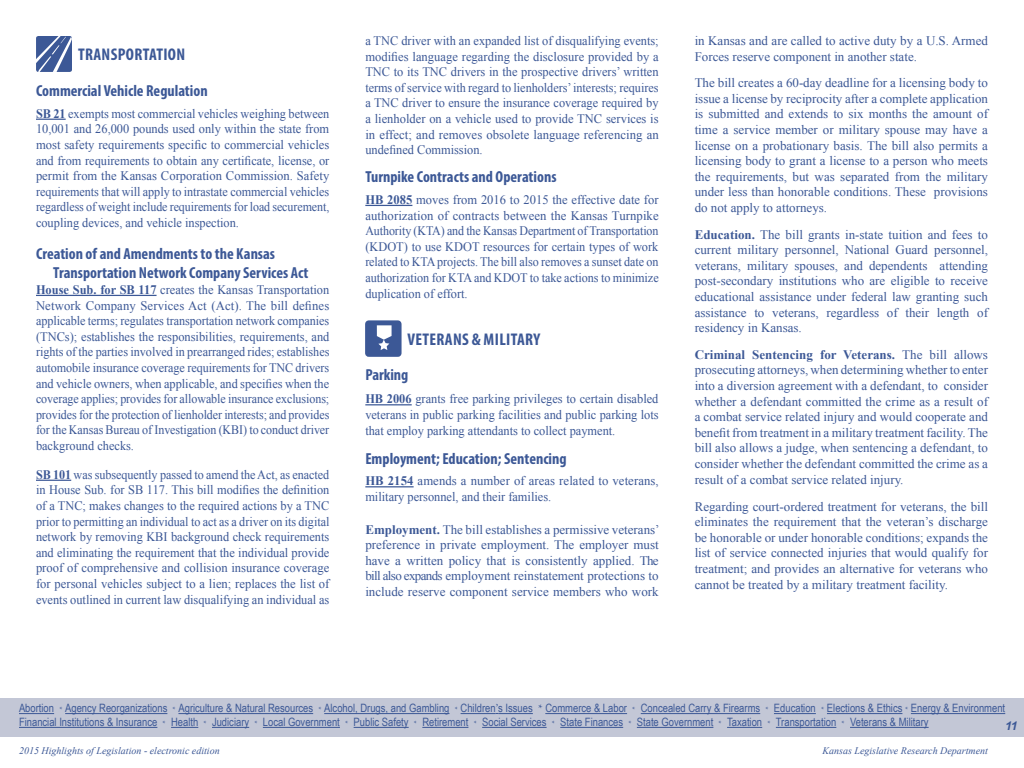
<style>
.page{position:relative;width:1024px;height:768px;background:#fff}
.page>*{position:absolute;margin:0;border:0;box-sizing:border-box;transform-origin:0 0}
.t1{font:700 condensed 17px "Myriad Pro";letter-spacing:.02em;color:#3c5896}
.h2sq{font:700 condensed 16px/19.2px "Myriad Pro";color:#3c5896}
.p1bsq{font:13px/15.6px "Times New Roman";color:#3c5896;text-align:justify}
.P5_-_bold_underlined{font:13px/15.6px "Times New Roman";letter-spacing:-.005em;color:#3c5896;text-align:justify;scale:.95 1}
.P2_-_2_bold_underlin{font:13px/15.6px "Times New Roman";color:#3c5896;text-align:justify;scale:.93 1}
.p1sq{font:13px/15.6px "Times New Roman";color:#3c5896;text-align:justify}
.p2sq{font:13px/15.6px "Times New Roman";color:#3c5896;text-align:justify;scale:.94 1}
.P2_-_2_bold_underlin-2{font:13px/15.6px "Times New Roman";color:#3c5896;text-align:justify;scale:.95 1}
.p2sq-2{font:13px/15.6px "Times New Roman";color:#3c5896;text-align:justify;scale:.96 1}
.p1{font:13px/15.6px "Times New Roman";color:#3c5896;text-align:justify}
.p2sq-3{font:13px/15.6px "Times New Roman";color:#3c5896;text-align:justify;scale:.95 1}
.p2sq-4{font:13px/15.6px "Times New Roman";color:#3c5896}
.t2{font:italic 700 12px "Arial";color:#3c5896}
.t3{font:11.5px/13.8px "Arial Narrow";color:#3c5896}
.t4{font:italic 10px "Times New Roman";color:#3c5896}
.s1{font-weight:700}
.s2{font-family:"Minion Pro";font-size:8px}
.s3{font-family:"Minion Pro"}
</style>
<div class="page">
<div style="left:0;top:699px;width:1024px;height:38px;background:#c3c7d6"></div>
<hr style="left:19px;top:713px;width:35px;height:1px;background:#3c5896">
<hr style="left:65px;top:713px;width:102px;height:1px;background:#3c5896">
<hr style="left:178px;top:713px;width:135px;height:1px;background:#3c5896">
<hr style="left:324px;top:713px;width:126px;height:1px;background:#3c5896">
<hr style="left:461px;top:713px;width:35px;height:1px;background:#3c5896">
<hr style="left:498px;top:713px;width:35px;height:1px;background:#3c5896">
<hr style="left:545px;top:713px;width:82px;height:1px;background:#3c5896">
<hr style="left:641px;top:713px;width:119px;height:1px;background:#3c5896">
<hr style="left:774px;top:713px;width:42px;height:1px;background:#3c5896">
<hr style="left:827px;top:713px;width:75px;height:1px;background:#3c5896">
<hr style="left:911px;top:713px;width:94px;height:1px;background:#3c5896">
<hr style="left:19px;top:727px;width:138px;height:1px;background:#3c5896">
<svg style="left:171px;top:727px;width:27px;height:1px"></svg>
<hr style="left:212px;top:727px;width:37px;height:1px;background:#3c5896">
<hr style="left:263px;top:727px;width:77px;height:1px;background:#3c5896">
<hr style="left:354px;top:727px;width:55px;height:1px;background:#3c5896">
<hr style="left:422px;top:727px;width:46px;height:1px;background:#3c5896">
<hr style="left:482px;top:727px;width:65px;height:1px;background:#3c5896">
<hr style="left:560px;top:727px;width:63px;height:1px;background:#3c5896">
<hr style="left:637px;top:727px;width:76px;height:1px;background:#3c5896">
<hr style="left:727px;top:727px;width:35px;height:1px;background:#3c5896">
<hr style="left:776px;top:727px;width:60px;height:1px;background:#3c5896">
<hr style="left:850px;top:727px;width:79px;height:1px;background:#3c5896">
<hr style="left:36px;top:119px;width:30px;height:1px;background:#3c5896">
<hr style="left:36px;top:295px;width:121px;height:1px;background:#3c5896">
<hr style="left:36px;top:480px;width:35px;height:1px;background:#3c5896">
<svg style="left:36px;top:36px;width:36px;height:36px"></svg>
<hr style="left:365px;top:205px;width:47px;height:1px;background:#3c5896">
<hr style="left:365px;top:404px;width:47px;height:1px;background:#3c5896">
<hr style="left:365px;top:486px;width:49px;height:1px;background:#3c5896">
<div style="left:367px;top:322px;width:33px;height:33px;background:#3c5896;border-radius:2px"></div>
<div style="left:365px;top:321px;width:36px;height:36px;border:3px solid #3c5896;border-radius:2px"></div>
<svg style="left:377px;top:325px;width:15px;height:25px"></svg>
<p class="t1" style="left:78px;top:44px;width:109px">TRANSPORTATION</p>
<p class="h2sq" style="left:36px;top:81px;width:173px">Commercial Vehicle Regulation</p>
<p class="p2sq" style="left:36px;top:105px;width:314px"><span class="s1">SB 21</span> exempts most commercial vehicles weighing between 10,001 and 26,000 pounds used only within the state from most safety requirements specific to commercial vehicles and from requirements to obtain any certificate, license, or permit from the Kansas Corporation Commission. Safety requirements that will apply to intrastate commercial vehicles regardless of weight include requirements for load securement, coupling devices, and vehicle inspection.</p>
<p class="h2sq" style="left:53px;top:244px;width:257px;text-indent:-17px">Creation of and Amendments to the Kansas<br>Transportation Network Company Services Act</p>
<p class="P5_-_bold_underlined" style="left:36px;top:282px;width:310px"><span class="s1">House Sub. for SB 117</span> creates the Kansas Transportation Network Company Services Act (Act). The bill defines applicable terms; regulates transportation network companies (TNCs); establishes the responsibilities, requirements, and rights of the parties involved in prearranged rides; establishes automobile insurance coverage requirements for TNC drivers and vehicle owners, when applicable, and specifies when the coverage applies; provides for allowable insurance exclusions; provides for the protection of lienholder interests; and provides for the Kansas Bureau of Investigation (KBI) to conduct driver background checks.</p>
<p class="P2_-_2_bold_underlin" style="left:36px;top:466px;width:317px"><span class="s1">SB 101</span> was subsequently passed to amend the Act, as enacted in House Sub. for SB 117. This bill modifies the definition of a TNC; makes changes to the required actions by a TNC prior to permitting an individual to act as a driver on its digital network by removing KBI background check requirements and eliminating the requirement that the individual provide proof of comprehensive and collision insurance coverage for personal vehicles subject to a lien; replaces the list of events outlined in current law disqualifying an individual as</p>
<p class="P2_-_2_bold_underlin-2" style="left:365px;top:33px;width:310px">a TNC driver with an expanded list of disqualifying events; modifies language regarding the disclosure provided by a TNC to its TNC drivers in the prospective drivers’ written terms of service with regard to lienholders’ interests; requires a TNC driver to ensure the insurance coverage required by a lienholder on a vehicle used to provide TNC services is in effect; and removes obsolete language referencing an undefined Commission.</p>
<p class="h2sq" style="left:365px;top:167px;width:193px">Turnpike Contracts and Operations</p>
<p class="p2sq-2" style="left:365px;top:192px;width:307px"><span class="s1">HB 2085</span> moves from 2016 to 2015 the effective date for authorization of contracts between the Kansas Turnpike Authority (KTA) and the Kansas Department of Transportation (KDOT) to use KDOT resources for certain types of work related to KTA projects. The bill also removes a sunset date on authorization for KTA and KDOT to take actions to minimize duplication of effort.</p>
<p class="t1" style="left:408px;top:329px;width:134px">VETERANS &amp; MILITARY</p>
<p class="h2sq" style="left:365px;top:365px;width:45px">Parking</p>
<p class="p2sq-3" style="left:365px;top:391px;width:310px"><span class="s1">HB 2006</span> grants free parking privileges to certain disabled veterans in public parking facilities and public parking lots that employ parking attendants to collect payment.</p>
<p class="h2sq" style="left:365px;top:449px;width:203px">Employment; Education; Sentencing</p>
<p class="p2sq-4" style="left:365px;top:473px;width:295px"><span class="s1">HB 2154</span> amends a number of areas related to veterans, military personnel, and their families.</p>
<p class="p1bsq" style="left:365px;top:521px;width:296px"><span class="s1">Employment.</span> The bill establishes a permissive veterans’ preference in private employment. The employer must have a written policy that is consistently applied. The bill also expands employment reinstatement protections to include reserve component service members who work</p>
<p class="p1bsq" style="left:695px;top:33px;width:295px">in Kansas and are called to active duty by a U.S. Armed<br>Forces reserve component in another state.</p>
<p class="p1sq" style="left:695px;top:75px;width:295px">The bill creates a 60-day deadline for a licensing body to issue a license by reciprocity after a complete application is submitted and extends to six months the amount of time a service member or military spouse may have a license on a probationary basis. The bill also permits a licensing body to grant a license to a person who meets the requirements, but was separated from the military under less than honorable conditions. These provisions do not apply to attorneys.</p>
<p class="p1bsq" style="left:695px;top:226px;width:295px"><span class="s1">Education.</span> The bill grants in-state tuition and fees to current military personnel, National Guard personnel, veterans, military spouses, and dependents attending post-secondary institutions who are eligible to receive educational assistance under federal law granting such assistance to veterans, regardless of their length of residency in Kansas.</p>
<p class="p1bsq" style="left:695px;top:346px;width:295px"><span class="s1">Criminal Sentencing for Veterans.</span> The bill allows prosecuting attorneys, when determining whether to enter into a diversion agreement with a defendant, to consider whether a defendant committed the crime as a result of a combat service related injury and would cooperate and benefit from treatment in a military treatment facility. The bill also allows a judge, when sentencing a defendant, to consider whether the defendant committed the crime as a result of a combat service related injury.</p>
<p class="p1" style="left:695px;top:498px;width:295px">Regarding court-ordered treatment for veterans, the bill eliminates the requirement that the veteran’s discharge be honorable or under honorable conditions; expands the list of service connected injuries that would qualify for treatment; and provides an alternative for veterans who cannot be treated by a military treatment facility.</p>
<p class="t3" style="left:19px;top:701px;width:988px">Abortion <span class="s2">*</span> Agency Reorganizations <span class="s2">*</span> Agriculture &amp; Natural Resources <span class="s2">*</span> Alcohol, Drugs, and Gambling <span class="s2">*</span> Children<span class="s3">’</span>s Issues <span class="s3">*</span> Commerce &amp; Labor <span class="s2">*</span> Concealed Carry &amp; Firearms <span class="s2">*</span> Education <span class="s2">*</span> Elections &amp; Ethics <span class="s2">*</span> Energy &amp; Environment<br>Financial Institutions &amp; Insurance <span class="s2">*</span> Health <span class="s2">*</span> Judiciary <span class="s2">*</span> Local Government <span class="s2">*</span> Public Safety <span class="s2">*</span> Retirement <span class="s2">*</span> Social Services <span class="s2">*</span> State Finances <span class="s2">*</span> State Government <span class="s2">*</span> Taxation <span class="s2">*</span> Transportation <span class="s2">*</span> Veterans &amp; Military</p>
<p class="t2" style="left:1005px;top:718px;width:14px">11</p>
<p class="t4" style="left:19px;top:744px;width:202px">2015 Highlights of Legislation - electronic edition</p>
<p class="t4" style="left:823px;top:744px;width:167px">Kansas Legislative Research Department</p>
</div>
